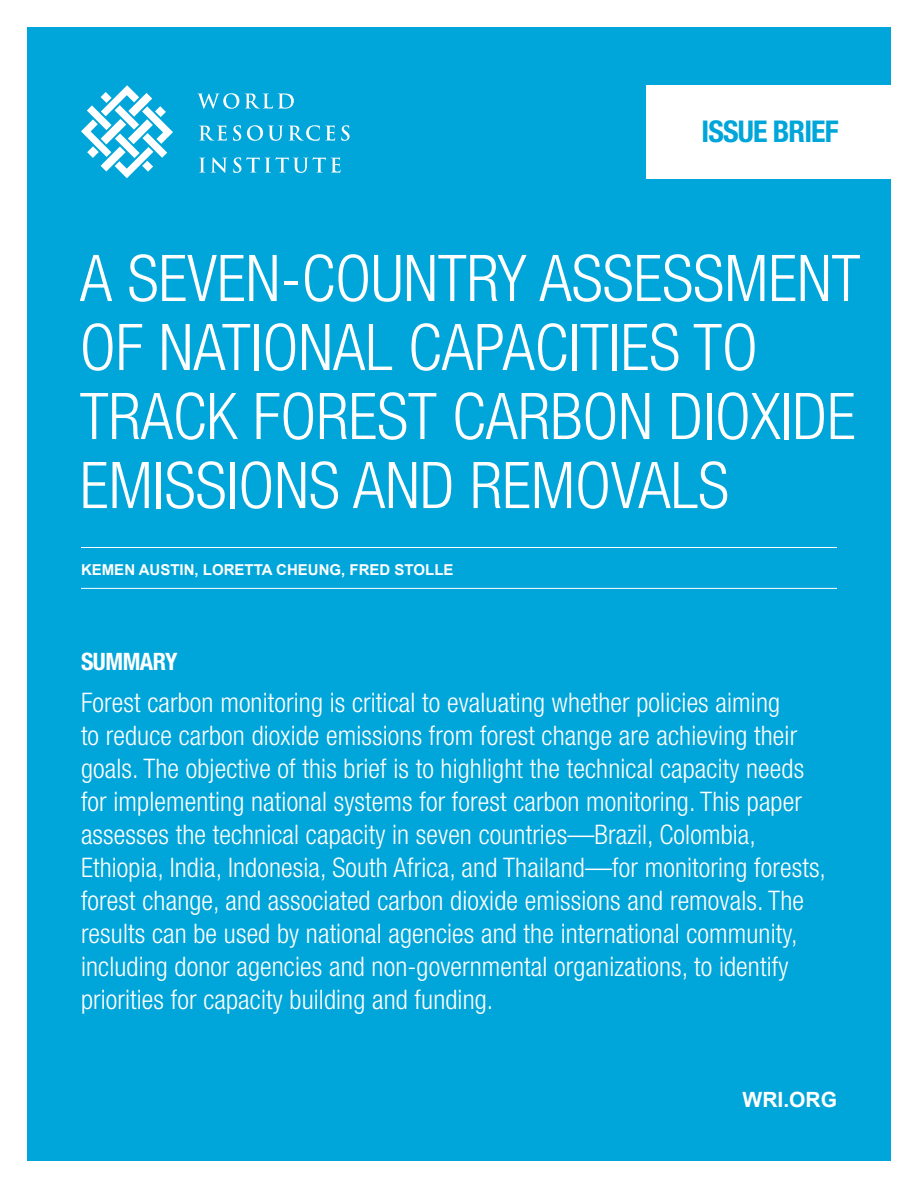
<style>
.page{position:relative;width:918px;height:1188px;background:#fff}
.page>*{position:absolute;margin:0;border:0;box-sizing:border-box;transform-origin:0 0}
.t1{font:300 condensed 64.5px/69px "Helvetica Neue LT Std";color:#fff}
.t2{font:700 condensed 30px "Helvetica Neue LT Std";letter-spacing:-.03em;color:#00a5d9}
.t3{font:300 condensed 27px/33px "Helvetica Neue LT Std";letter-spacing:.005em;color:#fff}
.t4{font:700 condensed 24px "Helvetica Neue LT Std";letter-spacing:-.02em;color:#fff}
.t5{font:700 21px "Arial";color:#fff}
.t6{font:700 15px "Arial";color:#fff}
</style>
<div class="page">
<div style="left:27px;top:27px;width:864px;height:1134px;background:#00a5d9"></div>
<hr style="left:81px;top:547px;width:756px;height:1px;background:#fff">
<hr style="left:81px;top:588px;width:756px;height:1px;background:#fff">
<svg style="left:81px;top:85px;width:92px;height:93px"></svg>
<svg style="left:197px;top:93px;width:42px;height:16px"></svg>
<svg style="left:245px;top:94px;width:49px;height:15px"></svg>
<svg style="left:199px;top:125px;width:28px;height:16px"></svg>
<svg style="left:233px;top:125px;width:8px;height:16px"></svg>
<svg style="left:247px;top:125px;width:88px;height:16px"></svg>
<svg style="left:341px;top:125px;width:9px;height:16px"></svg>
<svg style="left:199px;top:157px;width:28px;height:16px"></svg>
<svg style="left:233px;top:157px;width:108px;height:16px"></svg>
<div style="left:646px;top:85px;width:248px;height:93px;background:#fff"></div>
<p class="t2" style="left:702px;top:114px;width:139px">ISSUE BRIEF</p>
<h1 class="t1" style="left:80px;top:243px;width:782px">A Seven-Country Assessment of National Capacities to<br>Track Forest Carbon Dioxide<br>Emissions and Removals</h1>
<p class="t6" style="left:81px;top:559px;width:374px">KEMEN AUSTIN, LORETTA CHEUNG, FRED STOLLE</p>
<p class="t4" style="left:81px;top:647px;width:98px">SUMMARY</p>
<p class="t3" style="left:81px;top:686px;width:747px">Forest carbon monitoring is critical to evaluating whether policies aiming<br>to reduce carbon dioxide emissions from forest change are achieving their goals. The objective of this brief is to highlight the technical capacity needs for implementing national systems for forest carbon monitoring. This paper assesses the technical capacity in seven countries—Brazil, Colombia, Ethiopia, India, Indonesia, South Africa, and Thailand—for monitoring forests, forest change, and associated carbon dioxide emissions and removals. The results can be used by national agencies and the international community, including donor agencies and non-governmental organizations, to identify priorities for capacity building and funding.</p>
<p class="t5" style="left:743px;top:1086px;width:63px">WRI.ORG</p>
</div>
